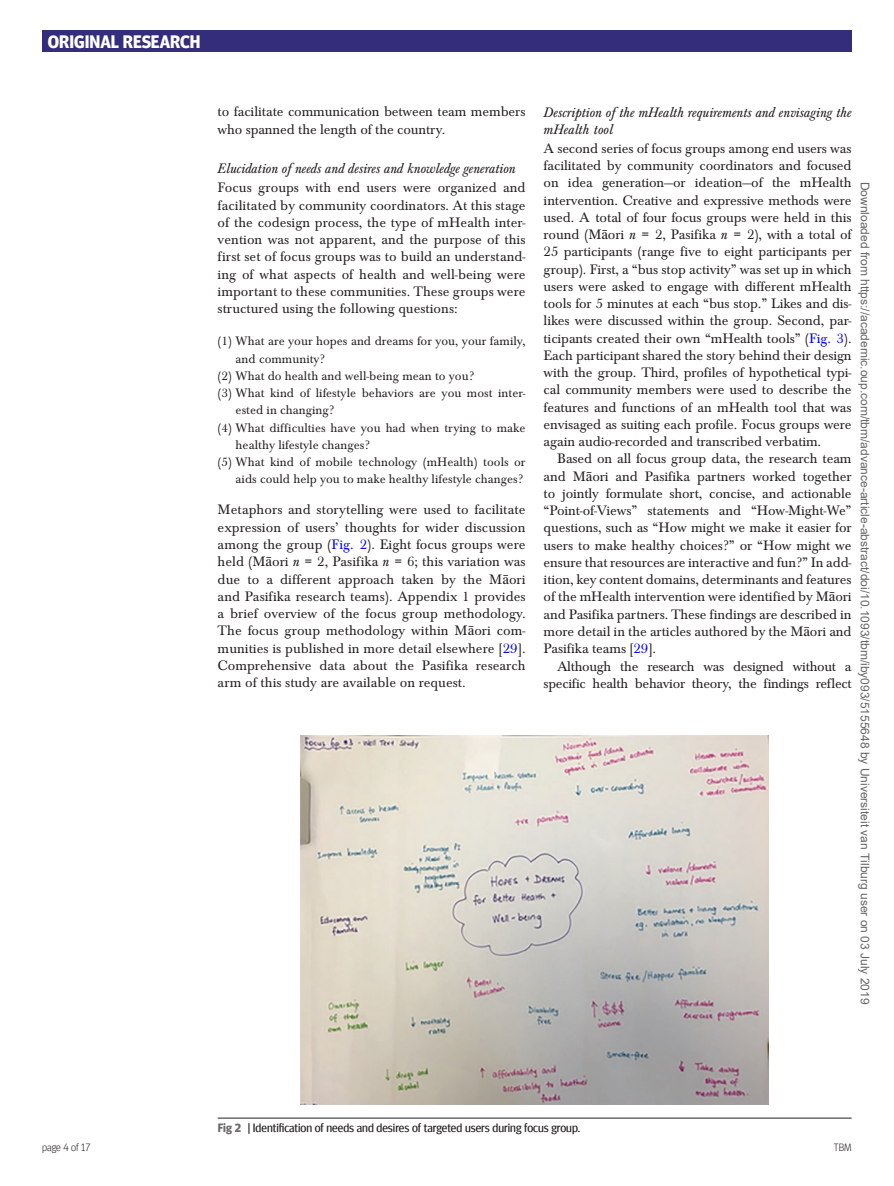
<style>
.page{position:relative;width:894px;height:1186px;background:#fff}
.page>*{position:absolute;margin:0;border:0;box-sizing:border-box;transform-origin:0 0}
.t1{font:700 18px "Meta Headline Offc";color:#fff}
.t2{font:14.25px/17.2px "Baskerville EF";letter-spacing:-.01em;color:#231f20;text-align:justify}
.t3{font:italic 14.25px/17.2px "Baskerville EF";color:#231f20}
.t4{font:12.75px "Baskerville EF";color:#231f20}
.t5{font:12px "Arial";color:#666}
.t6{font:12px "Meta Headline Offc";color:#231f20}
.t7{font:300 10.5px "Meta Headline Offc";color:#231f20}
.s1{color:#00f}
.s2{font-family:"Gandhari Unicode"}
.s3{font-style:italic}
.s4{font-weight:700;color:#6b6a68}
</style>
<div class="page">
<div style="left:42px;top:30px;width:809px;height:21px;background:#332d7b"></div>
<hr style="left:218px;top:1118px;width:633px;height:1px;background:#231f20">
<img style="left:300px;top:735px;width:468px;height:370px">
<p class="t1" style="left:48px;top:31px;width:154px">ORIGINAL RESEARCH</p>
<p class="t2" style="left:217px;top:104px;width:309px">to facilitate communication between team members who spanned the length of the country.</p>
<p class="t3" style="left:217px;top:161px;width:299px">Elucidation of needs and desires and knowledge generation</p>
<p class="t2" style="left:217px;top:179px;width:309px">Focus groups with end users were organized and facilitated by community coordinators. At this stage of the codesign process, the type of mHealth inter&shy;vention was not apparent, and the purpose of this first set of focus groups was to build an understand&shy;ing of what aspects of health and well-being were important to these communities. These groups were structured using the following questions:</p>
<p class="t4" style="left:217px;top:334px;width:309px">(1) What are your hopes and dreams for you, your family,</p>
<p class="t4" style="left:235px;top:351px;width:91px">and community?</p>
<p class="t4" style="left:217px;top:369px;width:258px">(2) What do health and well-being mean to you?</p>
<p class="t4" style="left:217px;top:386px;width:309px">(3) What kind of lifestyle behaviors are you most inter-</p>
<p class="t4" style="left:235px;top:403px;width:100px">ested in changing?</p>
<p class="t4" style="left:217px;top:420px;width:309px">(4) What difficulties have you had when trying to make</p>
<p class="t4" style="left:235px;top:438px;width:136px">healthy lifestyle changes?</p>
<p class="t4" style="left:217px;top:455px;width:309px">(5) What kind of mobile technology (mHealth) tools or</p>
<p class="t4" style="left:235px;top:472px;width:289px">aids could help you to make healthy lifestyle changes?</p>
<p class="t2" style="left:217px;top:502px;width:309px">Metaphors and storytelling were used to facilitate expression of users’ thoughts for wider discussion among the group (<span class="s1">Fig. 2</span>). Eight focus groups were held (M<span class="s2">ā</span>ori <span class="s3">n</span> = 2, Pasifika <span class="s3">n</span> = 6; this variation was due to a different approach taken by the M<span class="s2">ā</span>ori and Pasifika research teams). Appendix 1 provides a brief overview of the focus group methodology.<br>The focus group methodology within M<span class="s2">ā</span>ori com&shy;munities is published in more detail elsewhere [<span class="s1">29</span>].<br>Comprehensive data about the Pasifika research arm of this study are available on request.</p>
<p class="t3" style="left:543px;top:104px;width:309px">Description of the mHealth requirements and envisaging the mHealth tool</p>
<p class="t2" style="left:543px;top:140px;width:309px">A second series of focus groups among end users was facilitated by community coordinators and focused on idea generation—or ideation—of the mHealth intervention. Creative and expressive methods were used. A total of four focus groups were held in this round (M<span class="s2">ā</span>ori <span class="s3">n</span> = 2, Pasifika <span class="s3">n</span> = 2), with a total of 25 participants (range five to eight participants per group). First, a “bus stop activity” was set up in which users were asked to engage with different mHealth tools for 5 minutes at each “bus stop.” Likes and dis&shy;likes were discussed within the group. Second, par&shy;ticipants created their own “mHealth tools” (<span class="s1">Fig. 3</span>).<br>Each participant shared the story behind their design with the group. Third, profiles of hypothetical typi&shy;cal community members were used to describe the features and functions of an mHealth tool that was envisaged as suiting each profile. Focus groups were again audio-recorded and transcribed verbatim.</p>
<p class="t2" style="left:543px;top:450px;width:309px;text-indent:13px">Based on all focus group data, the research team and M<span class="s2">ā</span>ori and Pasifika partners worked together to jointly formulate short, concise, and actionable “Point-of-Views” statements and “How-Might-We” questions, such as “How might we make it easier for users to make healthy choices?” or “How might we ensure that resources are interactive and fun?” In add&shy;ition, key content domains, determinants and features of the mHealth intervention were identified by M<span class="s2">ā</span>ori and Pasifika partners. These findings are described in more detail in the articles authored by the M<span class="s2">ā</span>ori and Pasifika teams [<span class="s1">29</span>].</p>
<p class="t2" style="left:543px;top:658px;width:309px;text-align:right">Although the research was designed without a specific health behavior theory, the findings reflect</p>
<p class="t5" style="left:869px;top:182px;width:824px;rotate:90deg">Downloaded from https://academic.oup.com/tbm/advance-article-abstract/doi/10.1093/tbm/iby093/5155648 by Universiteit van Tilburg user on 03 July 2019</p>
<p class="t6" style="left:218px;top:1121px;width:364px"><span class="s4">Fig 2</span> | Identification of needs and desires of targeted users during focus group.</p>
<p class="t7" style="left:42px;top:1141px;width:50px">page 4 of 17</p>
<p class="t7" style="left:833px;top:1141px;width:19px">TBM</p>
</div>
